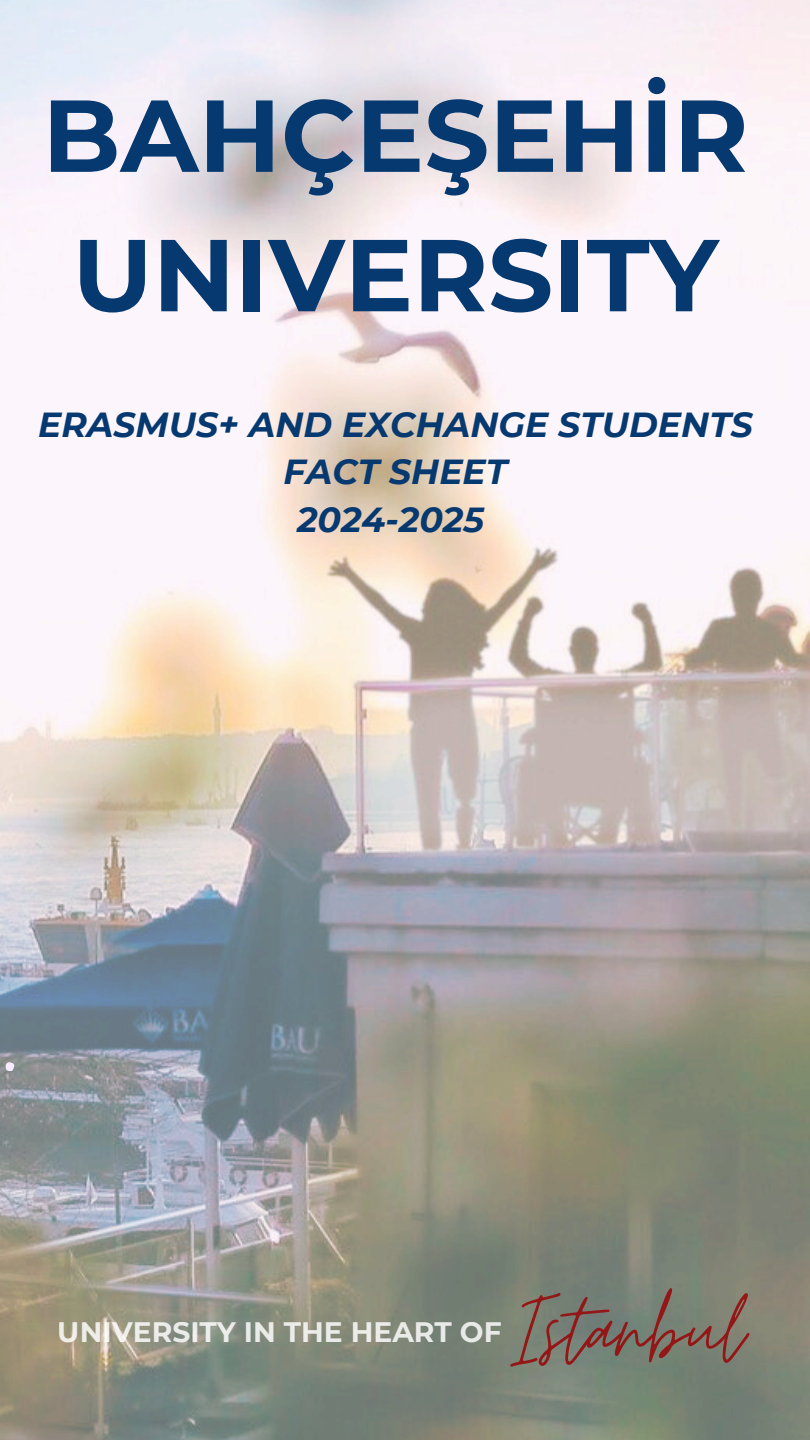
<style>
.page{position:relative;width:810px;height:1440px;background:#fff}
.page>*{position:absolute;margin:0;border:0;box-sizing:border-box;transform-origin:0 0}
.t1{font:109.1px "Moon Time";color:#941717}
.t2{font:700 102px/139.4px "Montserrat";color:#063970}
.t3{font:italic 700 34.7px/47.5px "Montserrat";color:#063970;text-align:center}
.t4{font:700 28.1px "Montserrat";color:#fff}
</style>
<div class="page">
<img style="left:0;top:0;width:810px;height:1440px">
<svg style="left:6px;top:1062px;width:8px;height:9px"></svg>
<p class="t2" style="left:42px;top:66px;width:707px">BAHÇEŞEHİR<br>UNIVERSITY</p>
<h1 class="t3" style="left:38px;top:401px;width:716px">ERASMUS+ AND EXCHANGE STUDENTS<br>FACT SHEET<br>2024-2025</h1>
<p class="t4" style="left:58px;top:1315px;width:445px">UNIVERSITY IN THE HEART OF</p>
<h3 class="t1" style="left:510px;top:1264px;width:235px">Istanbul</h3>
</div>
